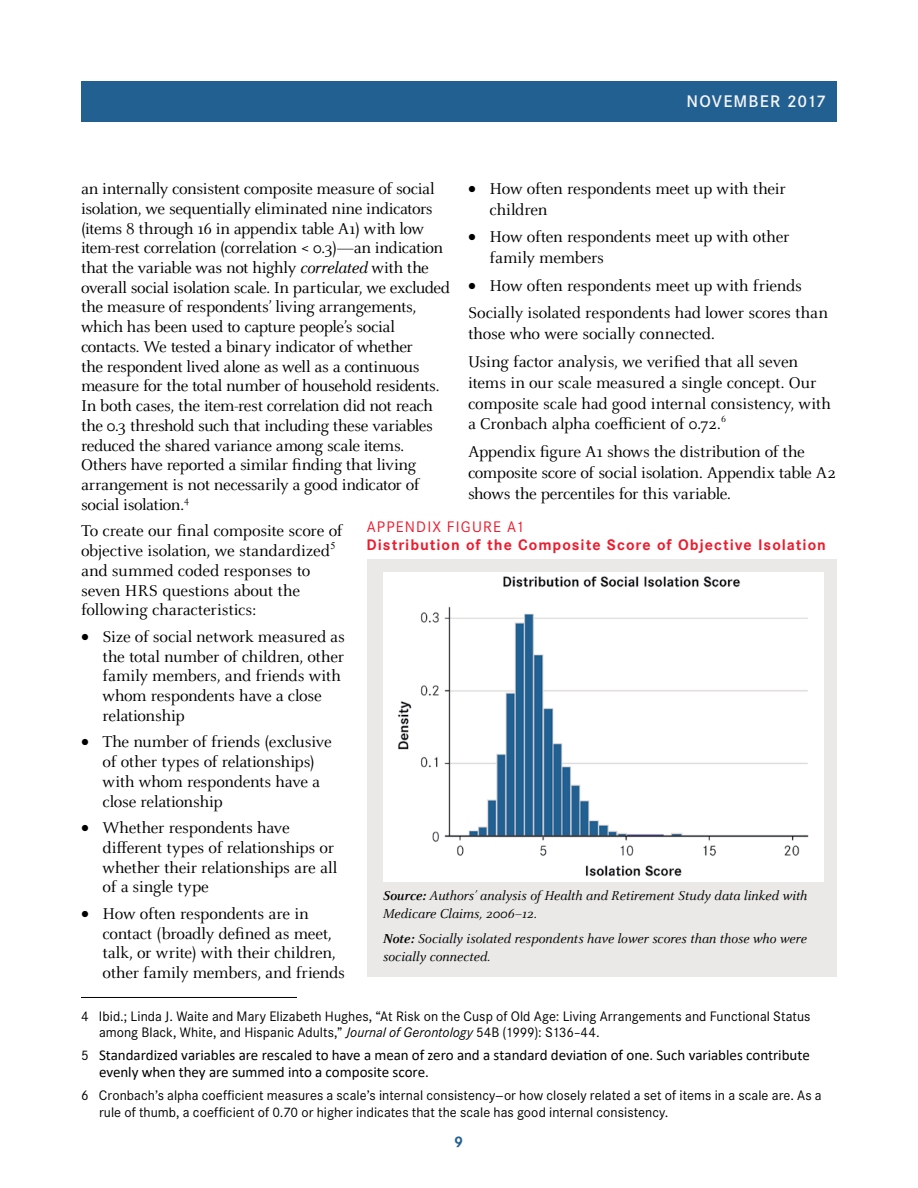
<style>
.page{position:relative;width:918px;height:1188px;background:#fff}
.page>*{position:absolute;margin:0;border:0;box-sizing:border-box;transform-origin:0 0}
.t1{font:17.25px/19.8px "Celeste Pro";letter-spacing:-.02em;color:#000}
.t2{font:500 16.5px "Corporate S";letter-spacing:.07em;color:#f6f6f7}
.Footnote{font:15px/16.5px "Calibri";letter-spacing:-.005em;color:#000}
.CaptionLine2{font:700 15px "Corporate S";letter-spacing:.065em;color:#ed1c2e}
.t3{font:15px "Corporate S";letter-spacing:.08em;color:#ed1c2e}
.t4{font:700 15px "Corporate S";color:#236092}
.TableSource{font:italic 14.25px/17.2px "Celeste Pro";letter-spacing:-.005em;color:#000}
.Footnote-2{font:13.5px/16.5px "Corporate S";letter-spacing:.005em;color:#000}
.s1{font-style:italic}
.s2{font-family:"Corporate S";font-size:13.5px}
.s3{font-weight:700}
</style>
<div class="page">
<div style="left:81px;top:81px;width:756px;height:41px;background:#236092"></div>
<hr style="left:81px;top:997px;width:216px;height:1px;background:#000">
<div style="left:367px;top:559px;width:470px;height:418px;background:#eae9e8"></div>
<img style="left:385px;top:572px;width:433px;height:309px">
<p class="t2" style="left:687px;top:92px;width:141px">NOVEMBER 2017</p>
<p class="t1" style="left:81px;top:179px;width:371px">an internally consistent composite measure of social isolation, we sequentially eliminated nine indicators (items 8 through 16 in appendix table A1) with low item-rest correlation (correlation &lt; 0.3)—an indication that the variable was not highly <span class="s1">correlated</span> with the overall social isolation scale. In particular, we excluded the measure of respondents’ living arrangements, which has been used to capture people’s social contacts. We tested a binary indicator of whether<br>the respondent lived alone as well as a continuous measure for the total number of household residents.<br>In both cases, the item-rest correlation did not reach the 0.3 threshold such that including these variables reduced the shared variance among scale items.<br>Others have reported a similar finding that living arrangement is not necessarily a good indicator of social isolation.<sup>4</sup></p>
<p class="t1" style="left:81px;top:521px;width:263px">To create our final composite score of objective isolation, we standardized<sup>5 </sup>and summed coded responses to seven HRS questions about the following characteristics:</p>
<p class="t1" style="left:103px;top:626px;width:244px;text-indent:-22px">• Size of social network measured as the total number of children, other family members, and friends with whom respondents have a close relationship</p>
<p class="t1" style="left:103px;top:732px;width:231px;text-indent:-22px">• The number of friends (exclusive of other types of relationships) with whom respondents have a close relationship</p>
<p class="t1" style="left:103px;top:818px;width:236px;text-indent:-22px">• Whether respondents have different types of relationships or whether their relationships are all of a single type</p>
<p class="t1" style="left:103px;top:903px;width:244px;text-indent:-22px">• How often respondents are in contact (broadly defined as meet, talk, or write) with their children, other family members, and friends</p>
<p class="Footnote-2" style="left:99px;top:1008px;width:713px;text-indent:-18px">4 Ibid.; Linda J. Waite and Mary Elizabeth Hughes, “At Risk on the Cusp of Old Age: Living Arrangements and Functional Status among Black, White, and Hispanic Adults,” <span class="s1">Journal of Gerontology</span> 54B (1999): S136–44.</p>
<p class="Footnote" style="left:99px;top:1047px;width:712px;text-indent:-18px"><span class="s2">5</span> Standardized variables are rescaled to have a mean of zero and a standard deviation of one. Such variables contribute evenly when they are summed into a composite score.</p>
<p class="Footnote-2" style="left:99px;top:1087px;width:724px;text-indent:-18px">6 Cronbach’s alpha coefficient measures a scale’s internal consistency—or how closely related a set of items in a scale are. As a rule of thumb, a coefficient of 0.70 or higher indicates that the scale has good internal consistency.</p>
<p class="t1" style="left:490px;top:178px;width:298px;line-height:20.9px;text-indent:-22px">• How often respondents meet up with their children</p>
<p class="t1" style="left:490px;top:226px;width:301px;line-height:20.9px;text-indent:-22px">• How often respondents meet up with other family members</p>
<p class="t1" style="left:468px;top:275px;width:336px">• How often respondents meet up with friends</p>
<p class="t1" style="left:468px;top:302px;width:362px;line-height:20.9px">Socially isolated respondents had lower scores than those who were socially connected.</p>
<p class="t1" style="left:468px;top:351px;width:365px;line-height:20.9px">Using factor analysis, we verified that all seven items in our scale measured a single concept. Our composite scale had good internal consistency, with a Cronbach alpha coefficient of 0.72.<sup>6</sup></p>
<p class="t1" style="left:468px;top:441px;width:370px;line-height:20.9px">Appendix figure A1 shows the distribution of the composite score of social isolation. Appendix table A2 shows the percentiles for this variable.</p>
<p class="t3" style="left:367px;top:518px;width:159px">APPENDIX FIGURE A1</p>
<p class="CaptionLine2" style="left:367px;top:535px;width:461px">Distribution of the Composite Score of Objective Isolation</p>
<p class="TableSource" style="left:383px;top:887px;width:426px"><span class="s3">Source:</span> Authors’ analysis of Health and Retirement Study data linked with<br>Medicare Claims, 2006–12.</p>
<p class="TableSource" style="left:383px;top:930px;width:425px"><span class="s3">Note:</span> Socially isolated respondents have lower scores than those who were socially connected.</p>
<p class="t4" style="left:454px;top:1133px;width:11px">9</p>
</div>
